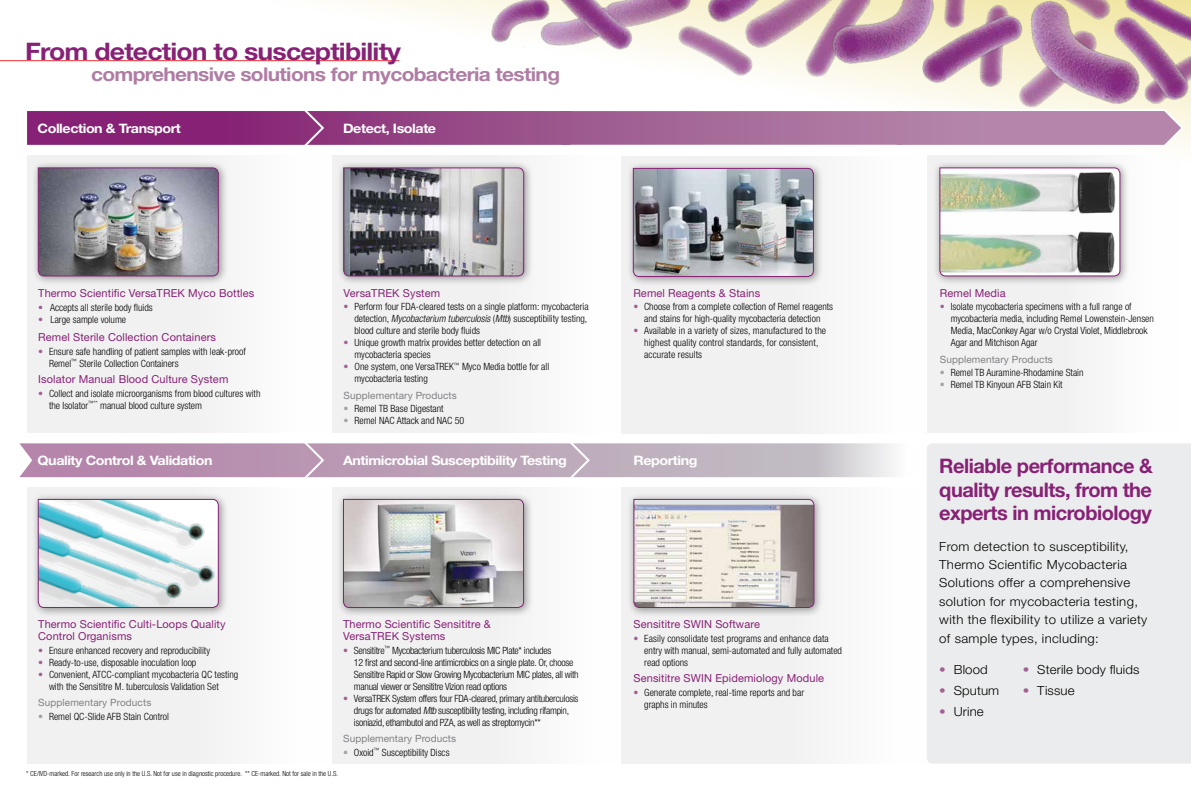
<style>
.page{position:relative;width:1191px;height:791px;background:#fff}
.page>*{position:absolute;margin:0;border:0;box-sizing:border-box;transform-origin:0 0}
.t1{font:700 24.2px "Helvetica Neue LT Std";letter-spacing:-.03em;color:#872175;scale:1.1 1}
.t2{font:700 20px/23.5px "Helvetica Neue LT Std";letter-spacing:-.025em;color:#872175;text-align:justify}
.t3{font:700 19px "Helvetica Neue LT Std";letter-spacing:-.03em;color:#af7ca4;scale:1.1 1}
.t4{font:700 13px "Helvetica Neue LT Std";letter-spacing:-.03em;color:#fff;scale:1.1 1}
.t5{font:300 12.6px/18.4px "Helvetica Neue LT Std";letter-spacing:.025em;color:#000;scale:1.05 1}
.t6{font:11px/12px "Helvetica Neue LT Std";letter-spacing:.01em;color:#872175}
.t7{font:300 condensed 10px/12px "Helvetica Neue LT Std";color:#000}
.t8{font:300 condensed 10px/12px "Helvetica Neue LT Std";letter-spacing:-.025em;color:#000}
.t9{font:10px "Helvetica Neue LT Std";letter-spacing:.01em;color:#807f83}
.t10{font:300 condensed 7px "Helvetica Neue LT Std";color:#000}
.s1{color:#a06193}
.s2{font-style:italic}
.s3{color:#a3a2a6}
</style>
<div class="page">
<img style="left:1159px;top:0;width:32px;height:124px">
<img style="left:779px;top:0;width:39px;height:83px">
<img style="left:997px;top:0;width:162px;height:108px">
<img style="left:972px;top:1px;width:62px;height:90px">
<img style="left:818px;top:0;width:154px;height:101px">
<img style="left:667px;top:0;width:28px;height:15px">
<img style="left:468px;top:0;width:199px;height:53px">
<img style="left:695px;top:0;width:84px;height:76px">
<img style="left:648px;top:15px;width:109px;height:61px">
<img style="left:1026px;top:0;width:89px;height:36px">
<div style="left:927px;top:156px;width:251px;height:277px;background:#f1f1f2"></div>
<svg style="left:591px;top:444px;width:302px;height:32px;background:#c6bec7"></svg>
<div style="left:566px;top:441px;width:353px;height:38px;border:2px solid #fff"></div>
<div style="left:27px;top:487px;width:303px;height:277px;background:#f1f1f2"></div>
<div style="left:27px;top:156px;width:303px;height:277px;background:#f1f1f2"></div>
<div style="left:332px;top:487px;width:295px;height:277px;background:#f1f1f2"></div>
<div style="left:332px;top:156px;width:295px;height:277px;background:#f1f1f2"></div>
<div style="left:621px;top:156px;width:302px;height:277px;background:#f1f1f2"></div>
<div style="left:621px;top:487px;width:302px;height:277px;background:#f1f1f2"></div>
<svg style="left:19px;top:441px;width:572px;height:38px;background:#c1a3bc"></svg>
<div style="left:337px;top:492px;width:196px;height:125px;background:#000;opacity:.4"></div>
<svg style="left:343px;top:498px;width:181px;height:110px"></svg>
<div style="left:31px;top:161px;width:197px;height:125px;background:#000;opacity:.4"></div>
<img style="left:37px;top:167px;width:182px;height:110px">
<div style="left:933px;top:161px;width:196px;height:125px;background:#000;opacity:.4"></div>
<svg style="left:939px;top:167px;width:181px;height:110px"></svg>
<div style="left:627px;top:492px;width:196px;height:125px;background:#000;opacity:.4"></div>
<svg style="left:633px;top:498px;width:181px;height:110px"></svg>
<div style="left:337px;top:161px;width:196px;height:125px;background:#000;opacity:.4"></div>
<svg style="left:343px;top:167px;width:181px;height:110px;background:#8e8c93"></svg>
<svg style="left:27px;top:108px;width:1158px;height:39px;background:#ac6f9f"></svg>
<div style="left:626px;top:162px;width:197px;height:124px;background:#000;opacity:.4"></div>
<img style="left:632px;top:168px;width:182px;height:109px">
<div style="left:927px;top:443px;width:264px;height:320px;background:#ebeced"></div>
<hr style="left:0;top:60px;width:399px;height:1px;background:#ee3134">
<div style="left:31px;top:492px;width:197px;height:125px;background:#000;opacity:.4"></div>
<svg style="left:37px;top:498px;width:182px;height:110px"></svg>
<h1 class="t1" style="left:25px;top:37px;width:343px">From detection to susceptibility</h1>
<h3 class="t3" style="left:91px;top:62px;width:428px">comprehensive solutions for mycobacteria testing</h3>
<h3 class="t4" style="left:38px;top:120px;width:132px">Collection &amp; Transport</h3>
<h3 class="t4" style="left:343px;top:120px;width:86px">Detect, Isolate</h3>
<p class="t6" style="left:38px;top:286px;width:218px">Thermo Scientific VersaTREK Myco Bottles</p>
<p class="t7" style="left:38px;top:302px;width:116px"><span class="s1">•</span> Accepts all sterile body fluids</p>
<p class="t7" style="left:38px;top:314px;width:89px"><span class="s1">•</span> Large sample volume</p>
<p class="t6" style="left:38px;top:331px;width:179px">Remel Sterile Collection Containers</p>
<p class="t7" style="left:49px;top:345px;width:198px;text-indent:-11px"><span class="s1">•</span> Ensure safe handling of patient samples with leak-proof<br>Remel<sup>™</sup> Sterile Collection Containers</p>
<p class="t6" style="left:38px;top:373px;width:192px">Isolator Manual Blood Culture System</p>
<p class="t7" style="left:49px;top:387px;width:213px;text-indent:-11px"><span class="s1">•</span> Collect and isolate microorganisms from blood cultures with the Isolator<sup>™**</sup> manual blood culture system</p>
<p class="t6" style="left:344px;top:286px;width:98px">VersaTREK System</p>
<p class="t7" style="left:354px;top:300px;width:236px;text-indent:-11px"><span class="s1">•</span> Perform four FDA-cleared tests on a single platform: mycobacteria detection, <span class="s2">Mycobacterium tuberculosis</span>(<span class="s2">Mtb</span>) susceptibility testing, blood culture and sterile body fluids</p>
<p class="t7" style="left:354px;top:336px;width:188px;text-indent:-11px"><span class="s1">•</span> Unique growth matrix provides better detection on all mycobacteria species</p>
<p class="t7" style="left:354px;top:360px;width:196px;text-indent:-11px"><span class="s1">•</span> One system, one VersaTREK<sup>™</sup> Myco Media bottle for all mycobacteria testing</p>
<p class="t9" style="left:344px;top:389px;width:115px">Supplementary Products</p>
<p class="t7" style="left:344px;top:402px;width:102px"><span class="s3">•</span> Remel TB Base Digestant</p>
<p class="t7" style="left:344px;top:414px;width:122px"><span class="s3">•</span> Remel NAC Attack and NAC 50</p>
<h3 class="t4" style="left:38px;top:452px;width:161px">Quality Control &amp; Validation</h3>
<h3 class="t4" style="left:343px;top:452px;width:205px">Antimicrobial Susceptibility Testing</h3>
<p class="t6" style="left:633px;top:286px;width:128px">Remel Reagents &amp; Stains</p>
<p class="t7" style="left:633px;top:300px;width:201px;text-align:center"><span class="s1">•</span> Choose from a complete collection of Remel reagents and stains for high-quality mycobacteria detection</p>
<p class="t7" style="left:644px;top:324px;width:184px;text-indent:-11px"><span class="s1">•</span> Available in a variety of sizes, manufactured to the highest quality control standards, for consistent, accurate results</p>
<h3 class="t4" style="left:633px;top:452px;width:60px">Reporting</h3>
<p class="t6" style="left:38px;top:618px;width:189px">Thermo Scientific Culti-Loops Quality<br>Control Organisms</p>
<p class="t7" style="left:38px;top:644px;width:173px"><span class="s1">•</span> Ensure enhanced recovery and reproducibility</p>
<p class="t7" style="left:38px;top:656px;width:160px"><span class="s1">•</span> Ready-to-use, disposable inoculation loop</p>
<p class="t7" style="left:49px;top:668px;width:191px;text-indent:-11px"><span class="s1">•</span> Convenient, ATCC-compliant mycobacteria QC testing with the Sensititre M. tuberculosis Validation Set</p>
<p class="t9" style="left:38px;top:696px;width:115px">Supplementary Products</p>
<p class="t7" style="left:38px;top:709px;width:132px"><span class="s3">•</span> Remel QC-Slide AFB Stain Control</p>
<p class="t6" style="left:343px;top:618px;width:149px">Thermo Scientific Sensititre &amp;<br>VersaTREK Systems</p>
<p class="t8" style="left:354px;top:644px;width:226px;text-indent:-11px"><span class="s1">•</span> Sensititre<sup>™</sup> Mycobacterium tuberculosis MIC Plate* includes<br>12 first and second-line antimicrobics on a single plate. Or, choose Sensititre Rapid or Slow Growing Mycobacterium MIC plates, all with manual viewer or Sensititre Vizion read options</p>
<p class="t8" style="left:354px;top:692px;width:226px;text-indent:-11px"><span class="s1">•</span> VersaTREK System offers four FDA-cleared, primary antituberculosis drugs for automated <span class="s2">Mtb</span>susceptibility testing, including rifampin, isoniazid, ethambutol and PZA, as well as streptomycin**</p>
<p class="t9" style="left:343px;top:732px;width:115px">Supplementary Products</p>
<p class="t7" style="left:343px;top:745px;width:108px"><span class="s3">•</span> Oxoid<sup>™</sup> Susceptibility Discs</p>
<p class="t10" style="left:26px;top:769px;width:313px">* CE/IVD-marked. For research use only in the U.S. Not for use in diagnostic procedure. ** CE-marked. Not for sale in the U.S.</p>
<p class="t6" style="left:633px;top:618px;width:128px">Sensititre SWIN Software</p>
<p class="t7" style="left:644px;top:632px;width:199px;text-indent:-11px"><span class="s1">•</span> Easily consolidate test programs and enhance data entry with manual, semi-automated and fully automated read options</p>
<p class="t6" style="left:633px;top:672px;width:192px">Sensititre SWIN Epidemiology Module</p>
<p class="t7" style="left:644px;top:685px;width:161px;text-indent:-11px"><span class="s1">•</span> Generate complete, real-time reports and bar graphs in minutes</p>
<p class="t6" style="left:940px;top:286px;width:67px">Remel Media</p>
<p class="t7" style="left:950px;top:300px;width:205px;text-indent:-11px"><span class="s1">•</span> Isolate mycobacteria specimens with a full range of mycobacteria media, including Remel Lowenstein-Jensen Media, MacConkey Agar w/o Crystal Violet, Middlebrook Agar and Mitchison Agar</p>
<p class="t9" style="left:940px;top:353px;width:115px">Supplementary Products</p>
<p class="t7" style="left:940px;top:366px;width:145px"><span class="s3">•</span> Remel TB Auramine-Rhodamine Stain</p>
<p class="t7" style="left:940px;top:378px;width:124px"><span class="s3">•</span> Remel TB Kinyoun AFB Stain Kit</p>
<h2 class="t2" style="left:939px;top:454px;width:215px">Reliable performance &amp; quality results, from the experts in microbiology</h2>
<p class="t5" style="left:939px;top:536px;width:200px">From detection to susceptibility, Thermo Scientific Mycobacteria Solutions offer a comprehensive solution for mycobacteria testing, with the flexibility to utilize a variety of sample types, including:</p>
<p class="t5" style="left:939px;top:659px;width:48px"><span class="s1">•</span> Blood</p>
<p class="t5" style="left:939px;top:680px;width:59px"><span class="s1">•</span> Sputum</p>
<p class="t5" style="left:939px;top:701px;width:44px"><span class="s1">•</span> Urine</p>
<p class="t5" style="left:1022px;top:659px;width:113px"><span class="s1">•</span> Sterile body fluids</p>
<p class="t5" style="left:1022px;top:680px;width:51px"><span class="s1">•</span> Tissue</p>
</div>
